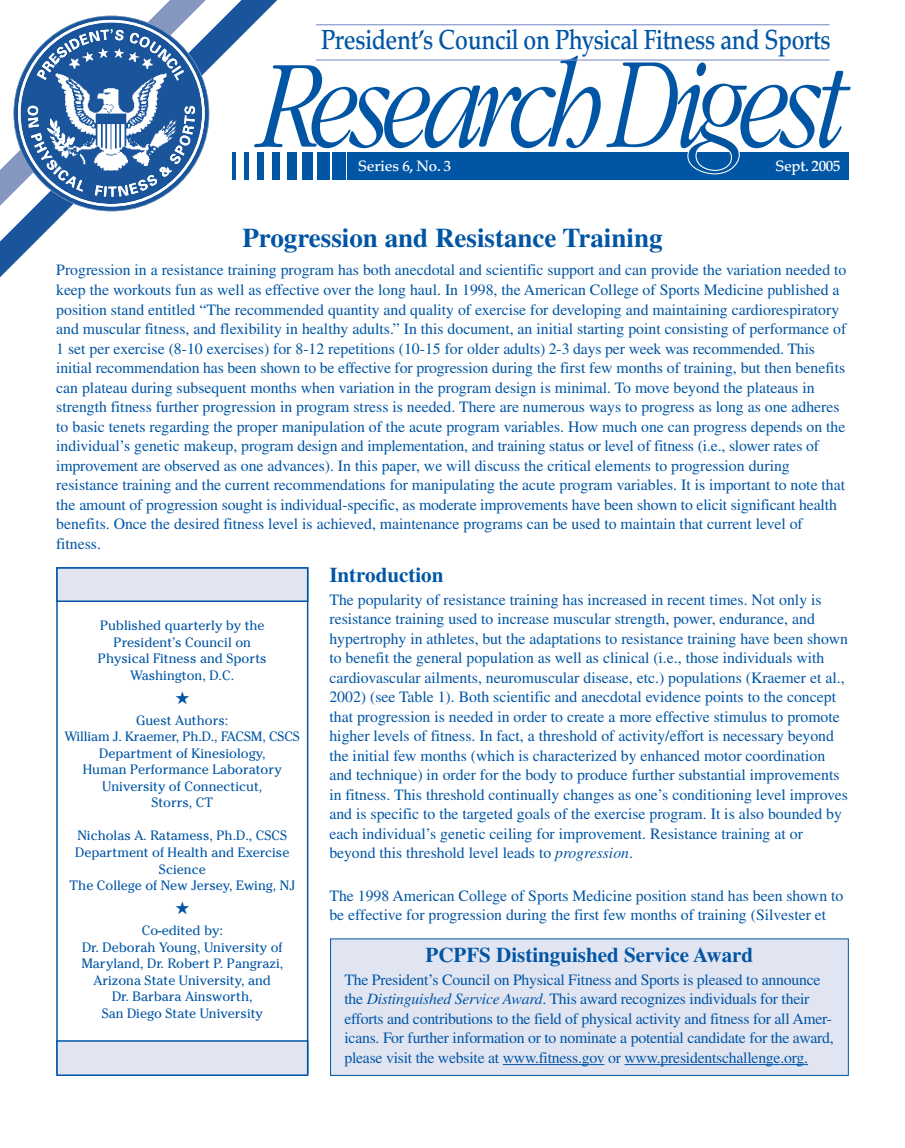
<style>
.page{position:relative;width:905px;height:1148px;background:#fff}
.page>*{position:absolute;margin:0;border:0;box-sizing:border-box;transform-origin:0 0}
.t1{font:italic 300 130.5px "Garamond";letter-spacing:-.07em;color:#0155a5;scale:.83 1}
.t2{font:500 27.6px "Palatino";letter-spacing:-.015em;color:#0155a5;scale:.83 1}
.t3{font:700 27px "Times";color:#0155a5}
.t4{font:700 21px "Times";color:#0155a5}
.t5{font:15.75px/19.5px "Times";color:#0155a5}
.t6{font:500 15px "Palatino";letter-spacing:-.015em;color:#fff}
.t7{font:13.5px/16.5px "Cheltenham";color:#0155a5;text-align:center}
.s1{font-size:135px}
.s2{font-style:italic}
</style>
<div class="page">
<div style="left:317px;top:152px;width:12px;height:27px;background:#0155a5"></div>
<div style="left:332px;top:152px;width:14px;height:27px;background:#0155a5"></div>
<div style="left:347px;top:152px;width:501px;height:27px;background:#0155a5"></div>
<svg style="left:687px;top:83px;width:60px;height:91px"></svg>
<div style="left:56px;top:567px;width:252px;height:507px;border:2px solid #0155a5"></div>
<div style="left:57px;top:568px;width:251px;height:33px;background:#e1e5f2"></div>
<div style="left:56px;top:567px;width:252px;height:35px;border:2px solid #0155a5"></div>
<div style="left:57px;top:1041px;width:251px;height:34px;background:#e1e5f2"></div>
<div style="left:56px;top:1040px;width:252px;height:35px;border:2px solid #0155a5"></div>
<hr style="left:316px;top:24px;width:513px;height:1px;background:#8193c9">
<hr style="left:316px;top:59px;width:513px;height:2px;background:#8193c9">
<svg style="left:0;top:0;width:313px;height:277px"></svg>
<svg style="left:14px;top:16px;width:195px;height:195px"></svg>
<div style="left:330px;top:938px;width:518px;height:137px;background:#e1e5f2"></div>
<hr style="left:503px;top:1064px;width:33px;height:1px;background:#0155a5">
<hr style="left:543px;top:1064px;width:46px;height:1px;background:#0155a5">
<svg style="left:589px;top:1064px;width:15px;height:1px"></svg>
<hr style="left:624px;top:1064px;width:34px;height:1px;background:#0155a5">
<svg style="left:658px;top:1064px;width:15px;height:1px"></svg>
<hr style="left:673px;top:1064px;width:55px;height:1px;background:#0155a5">
<hr style="left:728px;top:1064px;width:45px;height:1px;background:#0155a5">
<svg style="left:773px;top:1064px;width:35px;height:1px"></svg>
<h2 class="t2" style="left:321px;top:28px;width:615px">President’s Council on Physical Fitness and Sports</h2>
<h1 class="t1" style="left:250px;top:56px;width:711px">Research<span class="s1">Di est</span></h1>
<p class="t6" style="left:358px;top:160px;width:95px">Series 6, No. 3</p>
<p class="t6" style="left:775px;top:160px;width:67px">Sept. 2005</p>
<h3 class="t3" style="left:242px;top:228px;width:421px">Progression and Resistance Training</h3>
<p class="t5" style="left:56px;top:262px;width:791px">Progression in a resistance training program has both anecdotal and scientific support and can provide the variation needed to keep the workouts fun as well as effective over the long haul. In 1998, the American College of Sports Medicine published a position stand entitled “The recommended quantity and quality of exercise for developing and maintaining cardiorespiratory and muscular fitness, and flexibility in healthy adults.” In this document, an initial starting point consisting of performance of 1 set per exercise (8-10 exercises) for 8-12 repetitions (10-15 for older adults) 2-3 days per week was recommended. This initial recommendation has been shown to be effective for progression during the first few months of training, but then benefits can plateau during subsequent months when variation in the program design is minimal. To move beyond the plateaus in strength fitness further progression in program stress is needed. There are numerous ways to progress as long as one adheres to basic tenets regarding the proper manipulation of the acute program variables. How much one can progress depends on the individual’s genetic makeup, program design and implementation, and training status or level of fitness (i.e., slower rates of improvement are observed as one advances). In this paper, we will discuss the critical elements to progression during resistance training and the current recommendations for manipulating the acute program variables. It is important to note that the amount of progression sought is individual-specific, as moderate improvements have been shown to elicit significant health benefits. Once the desired fitness level is achieved, maintenance programs can be used to maintain that current level of fitness.</p>
<h3 class="t4" style="left:329px;top:567px;width:115px">Introduction</h3>
<p class="t5" style="left:329px;top:591px;width:520px">The popularity of resistance training has increased in recent times. Not only is resistance training used to increase muscular strength, power, endurance, and hypertrophy in athletes, but the adaptations to resistance training have been shown to benefit the general population as well as clinical (i.e., those individuals with cardiovascular ailments, neuromuscular disease, etc.) populations (Kraemer et al., 2002) (see Table 1). Both scientific and anecdotal evidence points to the concept that progression is needed in order to create a more effective stimulus to promote higher levels of fitness. In fact, a threshold of activity/effort is necessary beyond the initial few months (which is characterized by enhanced motor coordination and technique) in order for the body to produce further substantial improvements in fitness. This threshold continually changes as one’s conditioning level improves and is specific to the targeted goals of the exercise program. It is also bounded by each individual’s genetic ceiling for improvement. Resistance training at or beyond this threshold level leads to <span class="s2">progression</span>.</p>
<p class="t5" style="left:329px;top:887px;width:515px">The 1998 American College of Sports Medicine position stand has been shown to be effective for progression during the first few months of training (Silvester et</p>
<p class="t7" style="left:98px;top:619px;width:170px">Published quarterly by the<br>President’s Council on<br>Physical Fitness and Sports<br>Washington, D.C.</p>
<p class="t7" style="left:65px;top:713px;width:237px">Guest Authors:<br>William J. Kraemer, Ph.D., FACSM, CSCS<br>Department of Kinesiology,<br>Human Performance Laboratory<br>University of Connecticut,<br>Storrs, CT</p>
<p class="t7" style="left:70px;top:829px;width:227px">Nicholas A. Ratamess, Ph.D., CSCS<br>Department of Health and Exercise<br>Science<br>The College of New Jersey, Ewing, NJ</p>
<p class="t7" style="left:81px;top:923px;width:203px">Co-edited by:<br>Dr. Deborah Young, University of<br>Maryland, Dr. Robert P. Pangrazi,<br>Arizona State University, and<br>Dr. Barbara Ainsworth,<br>San Diego State University</p>
<h3 class="t4" style="left:425px;top:947px;width:329px">PCPFS Distinguished Service Award</h3>
<p class="t5" style="left:344px;top:971px;width:491px">The President’s Council on Physical Fitness and Sports is pleased to announce the <span class="s2">Distinguished Service Award</span>. This award recognizes individuals for their efforts and contributions to the field of physical activity and fitness for all Amer&shy;icans. For further information or to nominate a potential candidate for the award, please visit the website at www.fitness.gov or www.presidentschallenge.org.</p>
</div>
